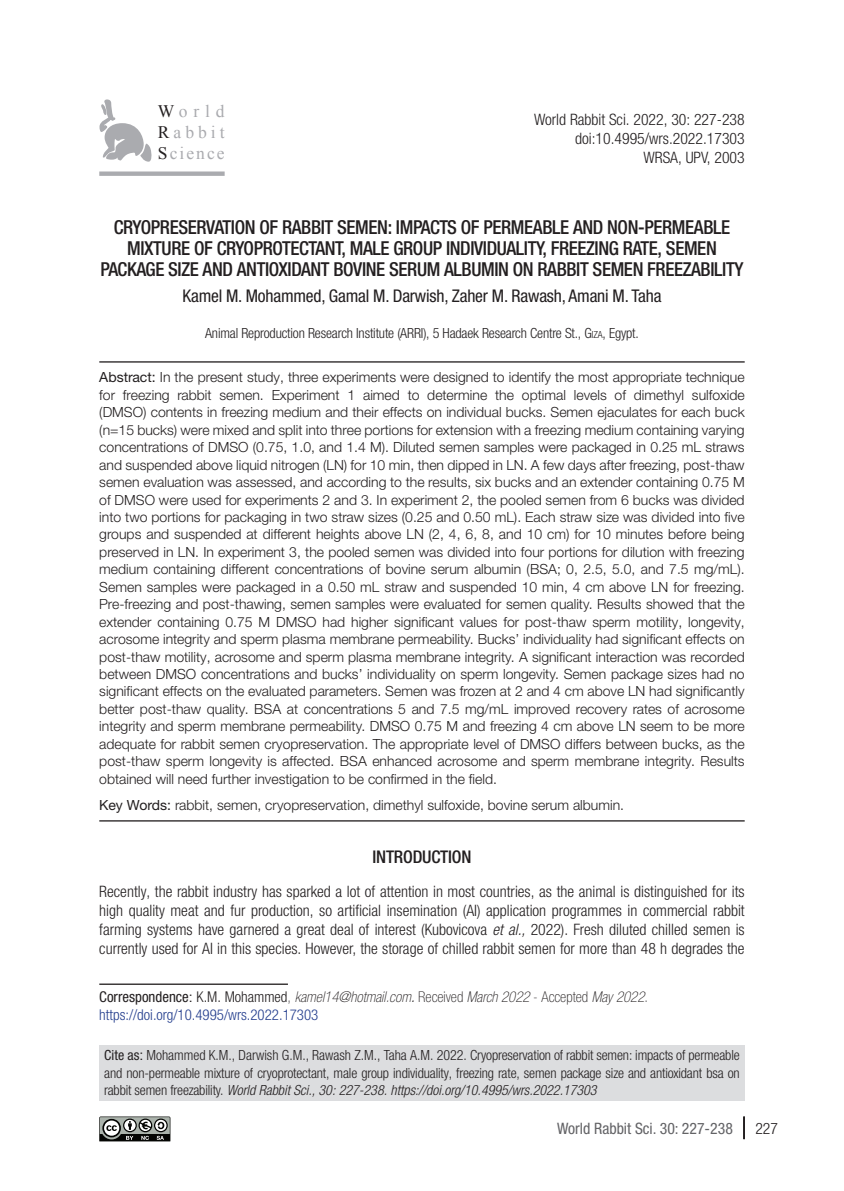
<style>
.page{position:relative;width:844px;height:1191px;background:#fff}
.page>*{position:absolute;margin:0;border:0;box-sizing:border-box;transform-origin:0 0}
.TITULO-ENG{font:500 condensed 19.25px/21px "Helvetica Neue LTW1 G";letter-spacing:-.02em;color:#231f20;text-align:center}
.AUTOR{font:condensed 17.5px "Helvetica Neue LTW1 G";letter-spacing:-.01em;color:#231f20}
.NIVEL-1{font:500 condensed 17.5px "Helvetica Neue LTW1 G";letter-spacing:-.01em;color:#231f20}
.t1{font:17.5px "Times New Roman";letter-spacing:.23em;color:#aaabaf}
.t2{font:17.5px "Times New Roman";letter-spacing:.115em;color:#aaabaf}
.PARRAFO{font:300 condensed 15.75px/18.9px "Helvetica Neue LTW1 G";color:#231f20;text-align:justify}
.t3{font:condensed 15.75px "Helvetica Neue LTW1 G";color:#636366}
.t4{font:300 condensed 15.75px "Helvetica Neue LTW1 G";color:#231f20}
.WRS_CORRESPONDENCE{font:italic 100 condensed 14.88px "Helvetica Neue LTW1 G";color:#231f20}
.PARRAFO-2{font:300 condensed 14.88px "Helvetica Neue LTW1 G";color:#253f8e}
.TEXTO-ABSTRACT{font:300 14px/17.5px "Helvetica Neue LTW1 G";color:#231f20;text-align:justify}
.WRS_CITE-AS{font:300 condensed 14px/17.5px "Helvetica Neue LTW1 G";letter-spacing:-.01em;color:#231f20;text-align:justify}
.FILIACION{font:300 condensed 14px "Helvetica Neue LTW1 G";letter-spacing:-.01em;color:#231f20}
.TITULO-KEYWORDS{font:300 14px "Helvetica Neue LTW1 G";color:#231f20}
.s1{color:#231f20}
.s2{font-style:inherit}
.s3{font-size:9.8px}
.s4{font-weight:400}
.s5{font-style:italic}
.s6{font-weight:400;font-style:normal}
.s7{font-family:"Arial";font-weight:400;font-style:normal;font-stretch:normal;font-size:14px}
.s8{font-weight:300;font-style:normal}
.s9{font-style:normal}
.s10{font-weight:300}
.s11{font-family:"Arial";font-weight:400;font-stretch:normal}
</style>
<div class="page">
<svg style="left:743px;top:1116px;width:1px;height:23px"></svg>
<hr style="left:99px;top:361px;width:645px;height:1px;background:#231f20">
<hr style="left:99px;top:820px;width:645px;height:1px;background:#231f20">
<div style="left:99px;top:1045px;width:645px;height:55px;background:#dcdddf"></div>
<hr style="left:99px;top:983px;width:189px;height:2px;background:#231f20">
<div style="left:99px;top:171px;width:125px;height:5px;background:#aaabaf"></div>
<svg style="left:99px;top:99px;width:53px;height:63px"></svg>
<svg style="left:99px;top:1116px;width:72px;height:26px;background:#777a77"></svg>
<p class="t1" style="left:158px;top:99px;width:68px"><span class="s1">W</span>orld</p>
<p class="t1" style="left:158px;top:120px;width:68px"><span class="s1">R</span>abbit</p>
<p class="t2" style="left:158px;top:141px;width:68px"><span class="s1">S</span>cience</p>
<p class="PARRAFO" style="left:534px;top:110px;width:212px">World Rabbit Sci. 2022, 30: 227-238</p>
<p class="PARRAFO" style="left:575px;top:129px;width:171px">doi:10.4995/wrs.2022.17303</p>
<p class="PARRAFO" style="left:643px;top:148px;width:103px">WRSA, UPV, 2003</p>
<p class="TITULO-ENG" style="left:100px;top:217px;width:644px">CRYOPRESERVATION OF RABBIT SEMEN: IMPACTS OF PERMEABLE AND NON-PERMEABLE<br>MIXTURE OF CRYOPROTECTANT, MALE GROUP INDIVIDUALITY, FREEZING RATE, SEMEN<br>PACKAGE SIZE AND ANTIOXIDANT BOVINE SERUM ALBUMIN ON RABBIT SEMEN FREEZABILITY</p>
<p class="AUTOR" style="left:182px;top:285px;width:480px">Kamel M. Mohammed, Gamal M. Darwish, Zaher M. Rawash, Amani M. Taha</p>
<p class="FILIACION" style="left:205px;top:324px;width:435px">Animal Reproduction Research Institute (ARRI), 5 Hadaek Research Centre St., <span class="s2">G</span><span class="s3">iza</span>, Egypt.</p>
<p class="TEXTO-ABSTRACT" style="left:99px;top:369px;width:646px"><span class="s4">Abstract:</span> In the present study, three experiments were designed to identify the most appropriate technique for freezing rabbit semen. Experiment 1 aimed to determine the optimal levels of dimethyl sulfoxide (DMSO) contents in freezing medium and their effects on individual bucks. Semen ejaculates for each buck (n=15 bucks) were mixed and split into three portions for extension with a freezing medium containing varying concentrations of DMSO (0.75, 1.0, and 1.4 M). Diluted semen samples were packaged in 0.25 mL straws and suspended above liquid nitrogen (LN) for 10 min, then dipped in LN. A few days after freezing, post-thaw semen evaluation was assessed, and according to the results, six bucks and an extender containing 0.75 M of DMSO were used for experiments 2 and 3. In experiment 2, the pooled semen from 6 bucks was divided into two portions for packaging in two straw sizes (0.25 and 0.50 mL). Each straw size was divided into five groups and suspended at different heights above LN (2, 4, 6, 8, and 10 cm) for 10 minutes before being preserved in LN. In experiment 3, the pooled semen was divided into four portions for dilution with freezing medium containing different concentrations of bovine serum albumin (BSA; 0, 2.5, 5.0, and 7.5 mg/mL).<br>Semen samples were packaged in a 0.50 mL straw and suspended 10 min, 4 cm above LN for freezing.<br>Pre-freezing and post-thawing, semen samples were evaluated for semen quality. Results showed that the extender containing 0.75 M DMSO had higher significant values for post-thaw sperm motility, longevity, acrosome integrity and sperm plasma membrane permeability. Bucks’ individuality had significant effects on post-thaw motility, acrosome and sperm plasma membrane integrity. A significant interaction was recorded between DMSO concentrations and bucks’ individuality on sperm longevity. Semen package sizes had no significant effects on the evaluated parameters. Semen was frozen at 2 and 4 cm above LN had significantly better post-thaw quality. BSA at concentrations 5 and 7.5 mg/mL improved recovery rates of acrosome integrity and sperm membrane permeability. DMSO 0.75 M and freezing 4 cm above LN seem to be more adequate for rabbit semen cryopreservation. The appropriate level of DMSO differs between bucks, as the post-thaw sperm longevity is affected. BSA enhanced acrosome and sperm membrane integrity. Results obtained will need further investigation to be confirmed in the field.</p>
<p class="TITULO-KEYWORDS" style="left:99px;top:796px;width:526px"><span class="s4">Key Words:</span> rabbit, semen, cryopreservation, dimethyl sulfoxide, bovine serum albumin.</p>
<h1 class="NIVEL-1" style="left:372px;top:846px;width:101px">INTRODUCTION</h1>
<p class="PARRAFO" style="left:99px;top:882px;width:646px">Recently, the rabbit industry has sparked a lot of attention in most countries, as the animal is distinguished for its high quality meat and fur production, so artificial insemination (AI) application programmes in commercial rabbit farming systems have garnered a great deal of interest (Kubovicova <span class="s5">et al.,</span> 2022). Fresh diluted chilled semen is currently used for AI in this species. However, the storage of chilled rabbit semen for more than 48 h degrades the</p>
<p class="WRS_CORRESPONDENCE" style="left:99px;top:988px;width:550px"><span class="s6">Correspondence</span><span class="s7">:</span> <span class="s8">K.M. Mohammed</span><span class="s9">,</span> kamel14@hotmail.com<span class="s10">.</span> <span class="s9">Received</span> March 2022 <span class="s9">- Accepted</span> May 2022<span class="s9">.</span></p>
<p class="PARRAFO-2" style="left:99px;top:1006px;width:220px">https://doi.org/10.4995/wrs.2022.17303</p>
<p class="WRS_CITE-AS" style="left:104px;top:1046px;width:637px"><span class="s4">Cite as</span><span class="s11">:</span> Mohammed K.M., Darwish G.M., Rawash Z.M., Taha A.M. 2022. Cryopreservation of rabbit semen: impacts of permeable and non-permeable mixture of cryoprotectant, male group individuality, freezing rate, semen package size and antioxidant bsa on rabbit semen freezability. <span class="s5">World Rabbit Sci., 30: 227-238. https://doi.org/10.4995/wrs.2022.17303</span></p>
<p class="t3" style="left:557px;top:1119px;width:177px">World Rabbit Sci. 30: 227-238</p>
<p class="t4" style="left:755px;top:1119px;width:24px">227</p>
</div>
